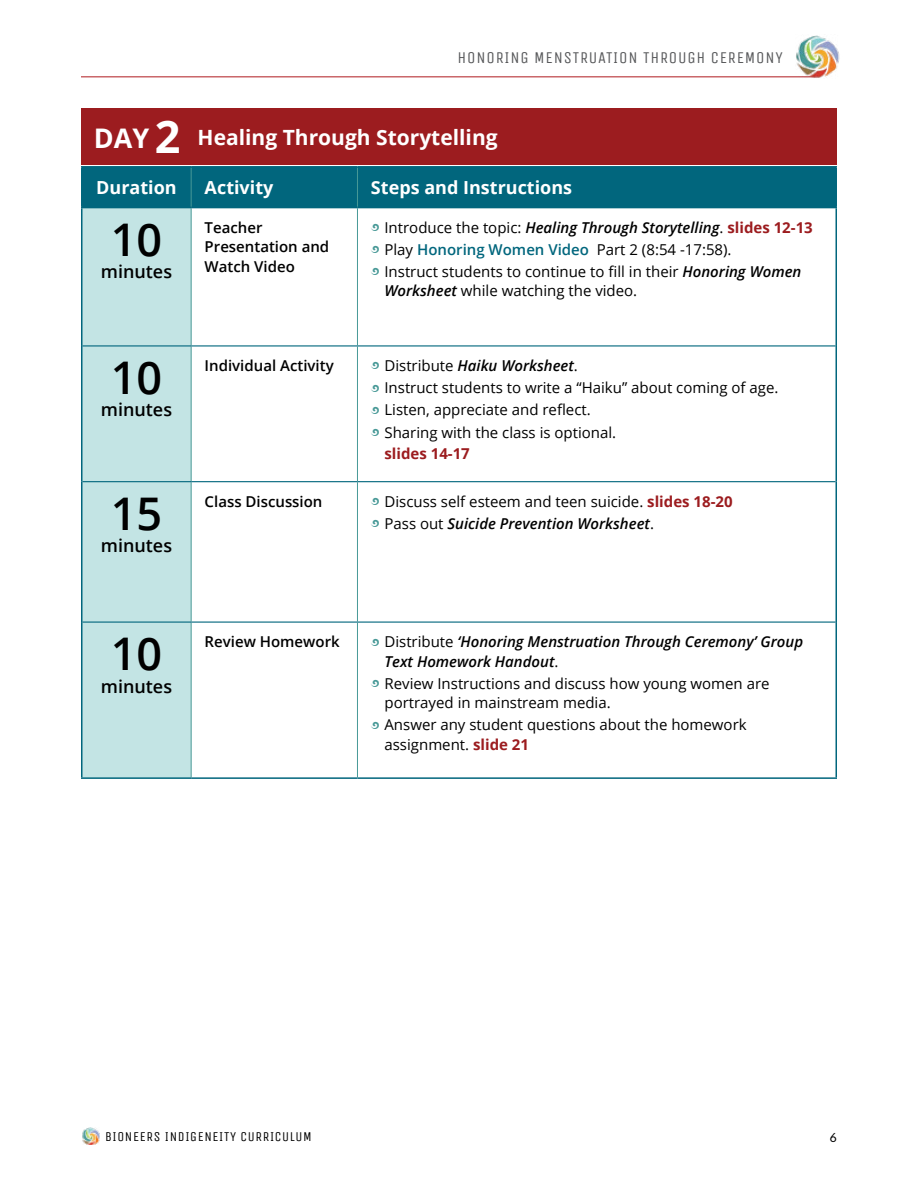
<style>
.page{position:relative;width:918px;height:1188px;background:#fff}
.page>*{position:absolute;margin:0;border:0;box-sizing:border-box;transform-origin:0 0}
.t1{font:600 45px "Open Sans";color:#000}
.t2{font:700 21px "Open Sans";color:#fff}
.t3{font:700 18px "Open Sans";color:#fff}
.t4{font:600 18px "Open Sans";color:#000}
.t5{font:16.5px "Unica One";letter-spacing:.05em;color:#58595b}
.t6{font:15px/19.5px "Open Sans";color:#000}
.t7{font:italic 600 15px/19.5px "Open Sans";color:#000}
.t8{font:600 15px/19.5px "Open Sans";color:#000}
.t9{font:13.5px "Unica One";letter-spacing:.05em;color:#000}
.t10{font:13.5px "Hypatia Sans Pro";color:#000}
.s1{font-size:27px}
.s2{font-size:45px}
.s3{color:#489997}
.s4{font-weight:400;font-style:normal}
.s5{font-weight:700;font-style:normal;color:#9c1c1f}
.s6{font-weight:600;color:#01667d}
.s7{font-weight:600;font-style:italic}
.s8{font-weight:700;color:#9c1c1f}
</style>
<div class="page">
<img style="left:82px;top:1128px;width:18px;height:17px">
<hr style="left:81px;top:77px;width:734px;height:1px;background:#b01a1f">
<img style="left:795px;top:35px;width:45px;height:43px">
<div style="left:82px;top:168px;width:754px;height:39px;background:#01667d"></div>
<div style="left:82px;top:208px;width:109px;height:569px;background:#c3e4e4"></div>
<hr style="left:191px;top:168px;width:1px;height:39px;background:#489997">
<hr style="left:357px;top:168px;width:1px;height:39px;background:#489997">
<hr style="left:191px;top:208px;width:1px;height:137px;background:#489997">
<hr style="left:357px;top:208px;width:1px;height:137px;background:#489997">
<hr style="left:191px;top:347px;width:1px;height:134px;background:#489997">
<hr style="left:357px;top:347px;width:1px;height:134px;background:#489997">
<hr style="left:191px;top:482px;width:1px;height:140px;background:#489997">
<hr style="left:357px;top:482px;width:1px;height:140px;background:#489997">
<hr style="left:191px;top:623px;width:1px;height:154px;background:#489997">
<hr style="left:357px;top:623px;width:1px;height:154px;background:#489997">
<hr style="left:81px;top:208px;width:1px;height:138px;background:#01667d">
<hr style="left:836px;top:208px;width:1px;height:138px;background:#01667d">
<hr style="left:81px;top:346px;width:1px;height:136px;background:#01667d">
<hr style="left:836px;top:346px;width:1px;height:136px;background:#01667d">
<hr style="left:81px;top:482px;width:1px;height:140px;background:#01667d">
<hr style="left:836px;top:482px;width:1px;height:140px;background:#01667d">
<hr style="left:81px;top:622px;width:1px;height:155px;background:#01667d">
<hr style="left:836px;top:622px;width:1px;height:155px;background:#01667d">
<hr style="left:81px;top:777px;width:110px;height:2px;background:#01667d">
<hr style="left:191px;top:777px;width:166px;height:2px;background:#01667d">
<hr style="left:357px;top:777px;width:480px;height:2px;background:#01667d">
<hr style="left:82px;top:345px;width:109px;height:2px;background:#01667d">
<hr style="left:191px;top:345px;width:166px;height:2px;background:#01667d">
<hr style="left:357px;top:345px;width:479px;height:2px;background:#01667d">
<hr style="left:82px;top:481px;width:109px;height:1px;background:#01667d">
<hr style="left:191px;top:481px;width:166px;height:1px;background:#01667d">
<hr style="left:357px;top:481px;width:479px;height:1px;background:#01667d">
<hr style="left:82px;top:622px;width:109px;height:1px;background:#01667d">
<hr style="left:191px;top:622px;width:166px;height:1px;background:#01667d">
<hr style="left:357px;top:622px;width:479px;height:1px;background:#01667d">
<hr style="left:81px;top:166px;width:110px;height:2px;background:#01667d">
<hr style="left:81px;top:168px;width:1px;height:39px;background:#01667d">
<hr style="left:191px;top:166px;width:166px;height:2px;background:#01667d">
<hr style="left:357px;top:166px;width:480px;height:2px;background:#01667d">
<hr style="left:836px;top:168px;width:1px;height:39px;background:#01667d">
<hr style="left:81px;top:207px;width:110px;height:1px;background:#01667d">
<hr style="left:191px;top:207px;width:166px;height:1px;background:#01667d">
<hr style="left:357px;top:207px;width:480px;height:1px;background:#01667d">
<div style="left:81px;top:108px;width:756px;height:56px;background:#9c1c1f"></div>
<p class="t5" style="left:458px;top:48px;width:327px">HONORING MENSTRUATION THROUGH CEREMONY</p>
<h2 class="t2" style="left:94px;top:122px;width:405px"><span class="s1">DAY</span> <span class="s2">2</span> Healing Through Storytelling</h2>
<p class="t3" style="left:96px;top:175px;width:82px">Duration</p>
<p class="t3" style="left:205px;top:175px;width:70px">Activity</p>
<p class="t3" style="left:371px;top:175px;width:203px">Steps and Instructions</p>
<h1 class="t1" style="left:111px;top:208px;width:53px">10</h1>
<p class="t4" style="left:101px;top:259px;width:73px">minutes</p>
<p class="t8" style="left:205px;top:217px;width:126px">Teacher<br>Presentation and<br>Watch Video</p>
<p class="t7" style="left:371px;top:217px;width:443px"><span class="s3">◆</span> <span class="s4">Introduce the topic:</span> Healing Through Storytelling<span class="s4">.</span> <span class="s5">slides 12-13</span></p>
<p class="t6" style="left:371px;top:239px;width:362px"><span class="s3">◆</span> Play <span class="s6">Honoring Women Video</span> Part 2 (8:54 -17:58).</p>
<p class="t6" style="left:384px;top:261px;width:418px;text-indent:-13px"><span class="s3">◆</span> Instruct students to continue to fill in their <span class="s7">Honoring Women<br>Worksheet</span> while watching the video.</p>
<h1 class="t1" style="left:111px;top:347px;width:53px">10</h1>
<p class="t4" style="left:101px;top:397px;width:73px">minutes</p>
<p class="t8" style="left:205px;top:355px;width:131px">Individual Activity</p>
<p class="t7" style="left:371px;top:355px;width:208px"><span class="s3">◆</span> <span class="s4">Distribute</span> Haiku Worksheet<span class="s4">.</span></p>
<p class="t6" style="left:371px;top:378px;width:409px"><span class="s3">◆</span> Instruct students to write a “Haiku” about coming of age.</p>
<p class="t6" style="left:371px;top:400px;width:221px"><span class="s3">◆</span> Listen, appreciate and reflect.</p>
<p class="t6" style="left:384px;top:421px;width:233px;line-height:21px;text-indent:-13px"><span class="s3">◆</span> Sharing with the class is optional. <span class="s8">slides 14-17</span></p>
<h1 class="t1" style="left:111px;top:482px;width:53px">15</h1>
<p class="t4" style="left:101px;top:533px;width:73px">minutes</p>
<p class="t8" style="left:205px;top:491px;width:119px">Class Discussion</p>
<p class="t6" style="left:371px;top:491px;width:363px"><span class="s3">◆</span> Discuss self esteem and teen suicide. <span class="s8">slides 18-20</span></p>
<p class="t7" style="left:371px;top:513px;width:285px"><span class="s3">◆</span> <span class="s4">Pass out</span> Suicide Prevention Worksheet<span class="s4">.</span></p>
<h1 class="t1" style="left:111px;top:623px;width:53px">10</h1>
<p class="t4" style="left:101px;top:674px;width:73px">minutes</p>
<p class="t8" style="left:205px;top:632px;width:137px">Review Homework</p>
<p class="t7" style="left:384px;top:632px;width:420px;text-indent:-13px"><span class="s3">◆</span> <span class="s4">Distribute</span> ‘Honoring Menstruation Through Ceremony’ Group<br>Text Homework Handout<span class="s4">.</span></p>
<p class="t6" style="left:384px;top:673px;width:387px;text-indent:-13px"><span class="s3">◆</span> Review Instructions and discuss how young women are portrayed in mainstream media.</p>
<p class="t6" style="left:384px;top:715px;width:364px;text-indent:-13px"><span class="s3">◆</span> Answer any student questions about the homework assignment. <span class="s8">slide 21</span></p>
<p class="t9" style="left:105px;top:1129px;width:208px">BIONEERS INDIGENEITY CURRICULUM</p>
<p class="t10" style="left:830px;top:1128px;width:8px">6</p>
</div>
